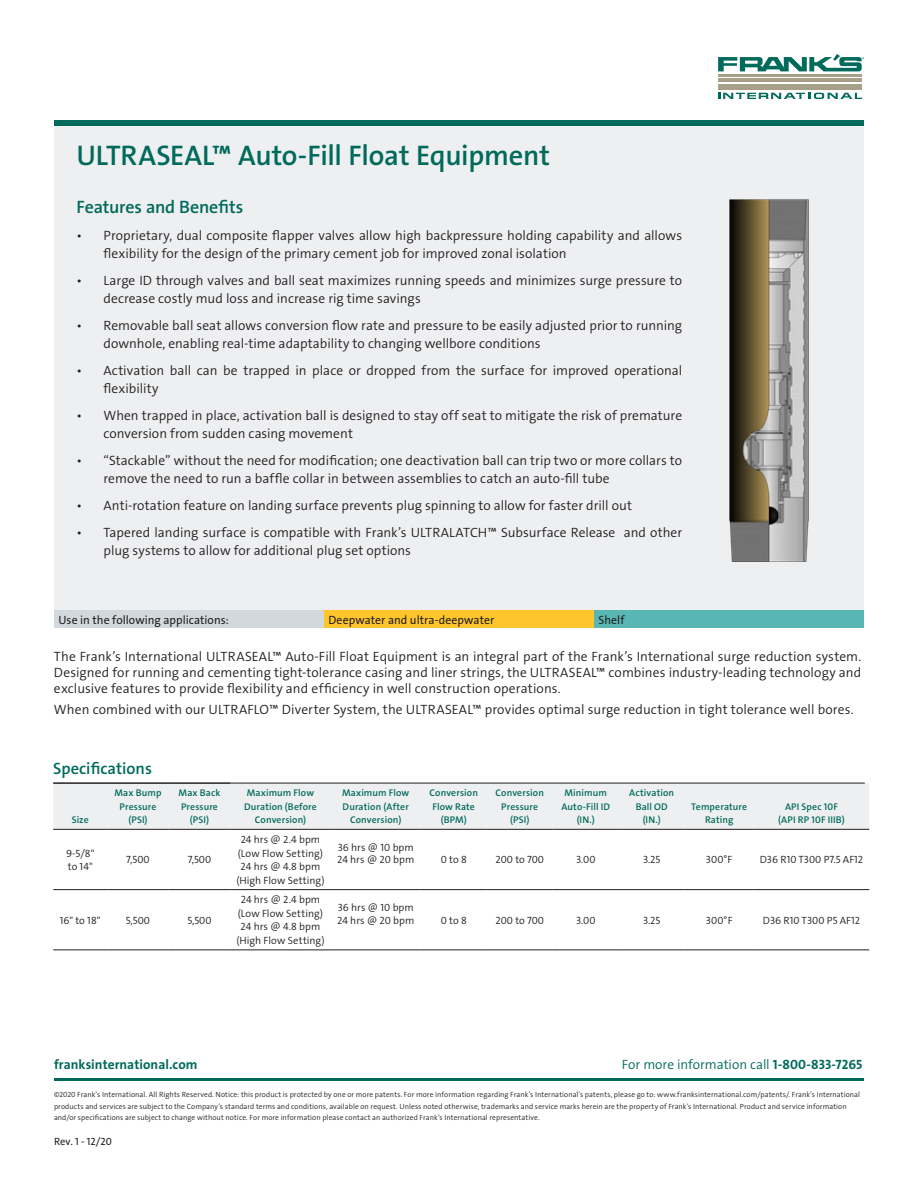
<style>
.page{position:relative;width:918px;height:1188px;background:#fff}
.page>*{position:absolute;margin:0;border:0;box-sizing:border-box;transform-origin:0 0}
.t1{font:28.5px "BG The Sans W6 Se Bld";letter-spacing:-.005em;color:#006a5b}
.t2{font:18px "BG The Sans W6 Se Bld";letter-spacing:-.01em;color:#006a5b}
.t3{font:16.5px "BG The Sans W6 Se Bld";color:#006a5b}
.t4{font:13.5px/18px "BG The Sans W4 Se Lig";letter-spacing:.005em;color:#231f20}
.t5{font:13.5px "BG The Sans W4 Se Lig";color:#006a5b}
.t6{font:13.5px "BG The Sans W7 Bld";letter-spacing:.005em;color:#006a5b}
.t7{font:12px "BG The Sans W5 Plain";letter-spacing:.005em;color:#231f20}
.t8{font:10.5px/13.5px "BG The Sans W4 Se Lig";letter-spacing:.005em;color:#231f20;text-align:center}
.t9{font:10.5px "BG The Sans W5 Plain";color:#231f20}
.t10{font:9.75px/13.5px "BG The Sans W6 Se Bld";letter-spacing:.01em;color:#006a5b;text-align:center}
.t11{font:7.5px/11.2px "BG The Sans W4 Se Lig";letter-spacing:.01em;color:#231f20}
.s1{font-family:"BG The Sans W7 Bld"}
</style>
<div class="page">
<div style="left:54px;top:126px;width:810px;height:493px;background:#eeeff1"></div>
<div style="left:718px;top:84px;width:144px;height:5px;background:#a79f87"></div>
<hr style="left:718px;top:79px;width:144px;height:3px;background:#a79f87">
<hr style="left:718px;top:74px;width:144px;height:2px;background:#a79f87">
<svg style="left:718px;top:93px;width:144px;height:6px"></svg>
<svg style="left:718px;top:54px;width:146px;height:17px"></svg>
<div style="left:54px;top:120px;width:810px;height:6px;background:#006a5b"></div>
<hr style="left:54px;top:1078px;width:810px;height:3px;background:#006a5b">
<img style="left:730px;top:199px;width:79px;height:363px">
<div style="left:53px;top:783px;width:816px;height:46px;background:#eeeff1"></div>
<hr style="left:53px;top:889px;width:54px;height:1px;background:#231f20">
<hr style="left:107px;top:889px;width:62px;height:1px;background:#231f20">
<hr style="left:230px;top:889px;width:101px;height:1px;background:#231f20">
<hr style="left:331px;top:889px;width:90px;height:1px;background:#231f20">
<hr style="left:421px;top:889px;width:66px;height:1px;background:#231f20">
<hr style="left:487px;top:889px;width:66px;height:1px;background:#231f20">
<hr style="left:553px;top:889px;width:66px;height:1px;background:#231f20">
<hr style="left:619px;top:889px;width:66px;height:1px;background:#231f20">
<hr style="left:685px;top:889px;width:69px;height:1px;background:#231f20">
<hr style="left:754px;top:889px;width:115px;height:1px;background:#231f20">
<hr style="left:53px;top:950px;width:54px;height:1px;background:#231f20">
<hr style="left:107px;top:950px;width:62px;height:1px;background:#231f20">
<hr style="left:230px;top:950px;width:101px;height:1px;background:#231f20">
<hr style="left:331px;top:950px;width:90px;height:1px;background:#231f20">
<hr style="left:421px;top:950px;width:66px;height:1px;background:#231f20">
<hr style="left:487px;top:950px;width:66px;height:1px;background:#231f20">
<hr style="left:553px;top:950px;width:66px;height:1px;background:#231f20">
<hr style="left:619px;top:950px;width:66px;height:1px;background:#231f20">
<hr style="left:685px;top:950px;width:69px;height:1px;background:#231f20">
<hr style="left:754px;top:950px;width:115px;height:1px;background:#231f20">
<hr style="left:53px;top:829px;width:54px;height:1px;background:#231f20">
<hr style="left:107px;top:829px;width:62px;height:1px;background:#231f20">
<hr style="left:169px;top:829px;width:61px;height:1px;background:#231f20">
<hr style="left:230px;top:829px;width:101px;height:1px;background:#231f20">
<hr style="left:331px;top:829px;width:90px;height:1px;background:#231f20">
<hr style="left:421px;top:829px;width:66px;height:1px;background:#231f20">
<hr style="left:487px;top:829px;width:66px;height:1px;background:#231f20">
<hr style="left:553px;top:829px;width:66px;height:1px;background:#231f20">
<hr style="left:619px;top:829px;width:66px;height:1px;background:#231f20">
<hr style="left:685px;top:829px;width:69px;height:1px;background:#231f20">
<hr style="left:754px;top:829px;width:115px;height:1px;background:#231f20">
<hr style="left:169px;top:889px;width:61px;height:1px;background:#231f20">
<hr style="left:169px;top:950px;width:61px;height:1px;background:#231f20">
<hr style="left:53px;top:783px;width:812px;height:1px;background:#231f20">
<div style="left:54px;top:610px;width:270px;height:18px;background:#d2d8dc"></div>
<div style="left:324px;top:610px;width:270px;height:18px;background:#ffc52d"></div>
<div style="left:594px;top:610px;width:270px;height:18px;background:#58b7b3"></div>
<p class="t1" style="left:76px;top:141px;width:475px">ULTRASEAL™ Auto-Fill Float Equipment</p>
<p class="t2" style="left:76px;top:197px;width:168px">Features and Benefits</p>
<p class="t4" style="left:104px;top:227px;width:580px;text-indent:-27px">• Proprietary, dual composite flapper valves allow high backpressure holding capability and allows flexibility for the design of the primary cement job for improved zonal isolation</p>
<p class="t4" style="left:104px;top:272px;width:580px;text-indent:-27px">• Large ID through valves and ball seat maximizes running speeds and minimizes surge pressure to decrease costly mud loss and increase rig time savings</p>
<p class="t4" style="left:104px;top:317px;width:580px;text-indent:-27px">• Removable ball seat allows conversion flow rate and pressure to be easily adjusted prior to running downhole, enabling real-time adaptability to changing wellbore conditions</p>
<p class="t4" style="left:104px;top:362px;width:580px;text-indent:-27px">• Activation ball can be trapped in place or dropped from the surface for improved operational flexibility</p>
<p class="t4" style="left:104px;top:407px;width:580px;text-indent:-27px">• When trapped in place, activation ball is designed to stay off seat to mitigate the risk of premature conversion from sudden casing movement</p>
<p class="t4" style="left:104px;top:452px;width:580px;text-indent:-27px">• “Stackable” without the need for modification; one deactivation ball can trip two or more collars to remove the need to run a baffle collar in between assemblies to catch an auto-fill tube</p>
<p class="t4" style="left:76px;top:497px;width:557px">• Anti-rotation feature on landing surface prevents plug spinning to allow for faster drill out</p>
<p class="t4" style="left:104px;top:524px;width:580px;text-indent:-27px">• Tapered landing surface is compatible with Frank’s ULTRALATCH™ Subsurface Release and other plug systems to allow for additional plug set options</p>
<p class="t7" style="left:59px;top:613px;width:172px">Use in the following applications:</p>
<p class="t7" style="left:329px;top:613px;width:167px">Deepwater and ultra-deepwater</p>
<p class="t7" style="left:599px;top:613px;width:27px">Shelf</p>
<p class="t4" style="left:54px;top:649px;width:809px;line-height:16.2px;text-align:justify">The Frank’s International ULTRASEAL™ Auto-Fill Float Equipment is an integral part of the Frank’s International surge reduction system.<br>Designed for running and cementing tight-tolerance casing and liner strings, the ULTRASEAL™ combines industry-leading technology and exclusive features to provide flexibility and efficiency in well construction operations.</p>
<p class="t4" style="left:54px;top:701px;width:801px">When combined with our ULTRAFLO™ Diverter System, the ULTRASEAL™ provides optimal surge reduction in tight tolerance well bores.</p>
<p class="t3" style="left:53px;top:759px;width:100px">Specifications</p>
<p class="t10" style="left:72px;top:814px;width:18px">Size</p>
<p class="t10" style="left:115px;top:787px;width:48px">Max Bump<br>Pressure (PSI)</p>
<p class="t10" style="left:179px;top:787px;width:43px">Max Back<br>Pressure (PSI)</p>
<p class="t10" style="left:244px;top:787px;width:74px">Maximum Flow<br>Duration (Before<br>Conversion)</p>
<p class="t10" style="left:342px;top:787px;width:69px">Maximum Flow<br>Duration (After<br>Conversion)</p>
<p class="t10" style="left:430px;top:787px;width:50px">Conversion<br>Flow Rate (BPM)</p>
<p class="t10" style="left:496px;top:787px;width:50px">Conversion<br>Pressure (PSI)</p>
<p class="t10" style="left:561px;top:787px;width:50px">Minimum<br>Auto-Fill ID (IN.)</p>
<p class="t10" style="left:629px;top:787px;width:46px">Activation<br>Ball OD (IN.)</p>
<p class="t10" style="left:691px;top:800px;width:57px">Temperature<br>Rating</p>
<p class="t10" style="left:778px;top:800px;width:68px">API Spec 10F (API RP 10F IIIB)</p>
<p class="t8" style="left:66px;top:847px;width:30px;text-align:left">9-5/8" to 14"</p>
<p class="t8" style="left:126px;top:853px;width:25px">7,500</p>
<p class="t8" style="left:188px;top:853px;width:25px">7,500</p>
<p class="t8" style="left:60px;top:914px;width:42px">16" to 18"</p>
<p class="t8" style="left:126px;top:914px;width:26px">5,500</p>
<p class="t8" style="left:187px;top:914px;width:26px">5,500</p>
<p class="t8" style="left:236px;top:833px;width:90px">24 hrs @ 2.4 bpm (Low Flow Setting)<br>24 hrs @ 4.8 bpm (High Flow Setting)</p>
<p class="t8" style="left:338px;top:841px;width:78px">36 hrs @ 10 bpm</p>
<p class="t8" style="left:337px;top:853px;width:79px">24 hrs @ 20 bpm</p>
<p class="t8" style="left:441px;top:853px;width:28px">0 to 8</p>
<p class="t8" style="left:495px;top:853px;width:50px">200 to 700</p>
<p class="t8" style="left:576px;top:853px;width:21px">3.00</p>
<p class="t8" style="left:643px;top:853px;width:19px">3.25</p>
<p class="t8" style="left:706px;top:853px;width:28px">300°F</p>
<p class="t8" style="left:760px;top:853px;width:105px">D36 R10 T300 P7.5 AF12</p>
<p class="t8" style="left:236px;top:893px;width:90px">24 hrs @ 2.4 bpm (Low Flow Setting)<br>24 hrs @ 4.8 bpm (High Flow Setting)</p>
<p class="t8" style="left:338px;top:901px;width:78px">36 hrs @ 10 bpm</p>
<p class="t8" style="left:337px;top:914px;width:79px">24 hrs @ 20 bpm</p>
<p class="t8" style="left:441px;top:914px;width:28px">0 to 8</p>
<p class="t8" style="left:496px;top:914px;width:50px">200 to 700</p>
<p class="t8" style="left:576px;top:914px;width:21px">3.00</p>
<p class="t8" style="left:643px;top:914px;width:19px">3.25</p>
<p class="t8" style="left:706px;top:914px;width:28px">300°F</p>
<p class="t8" style="left:763px;top:914px;width:99px">D36 R10 T300 P5 AF12</p>
<p class="t6" style="left:54px;top:1058px;width:145px">franksinternational.com</p>
<p class="t5" style="left:622px;top:1058px;width:242px">For more information call <span class="s1">1-800-833-7265</span></p>
<p class="t11" style="left:54px;top:1090px;width:808px">©2020 Frank’s International. All Rights Reserved. Notice: this product is protected by one or more patents. For more information regarding Frank’s International’s patents, please go to: www.franksinternational.com/patents/. Frank’s International products and services are subject to the Company’s standard terms and conditions, available on request. Unless noted otherwise, trademarks and service marks herein are the property of Frank’s International. Product and service information and/or specifications are subject to change without notice. For more information please contact an authorized Frank’s International representative.</p>
<p class="t9" style="left:54px;top:1136px;width:59px">Rev. 1 - 12/20</p>
</div>
